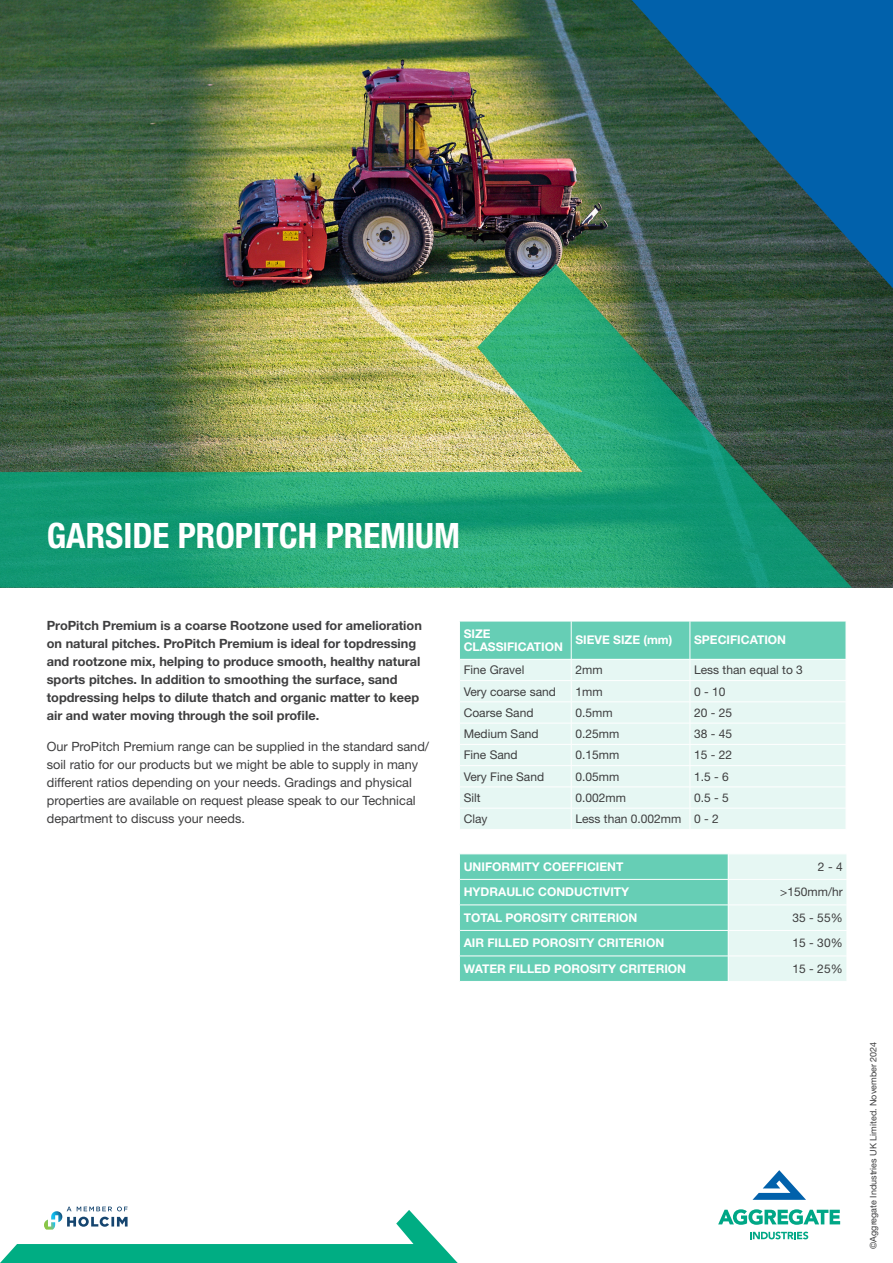
<style>
.page{position:relative;width:893px;height:1263px;background:#fff}
.page>*{position:absolute;margin:0;border:0;box-sizing:border-box;transform-origin:0 0}
.t1{font:700 condensed 35.1px "Helvetica Neue LT Std";color:#fff}
.t2{font:700 12.75px/18px "Helvetica Neue LT Std";color:#3e3e3f}
.t3{font:12.75px/18px "Helvetica Neue LT Std";color:#3e3e3f}
.Table_Body_Copy{font:12px "Helvetica Neue LT Std";color:#3e3e3f}
.t4{font:700 12px/13.5px "Helvetica Neue LT Std";color:#fff}
.t5{font:9px "Helvetica Neue LT Std";color:#3e3e3f}
</style>
<div class="page">
<svg style="left:752px;top:1170px;width:54px;height:30px"></svg>
<svg style="left:718px;top:1209px;width:122px;height:16px"></svg>
<svg style="left:750px;top:1231px;width:58px;height:8px"></svg>
<svg style="left:0;top:1206px;width:458px;height:57px"></svg>
<svg style="left:459px;top:621px;width:387px;height:208px;background:#d0f0e8"></svg>
<svg style="left:459px;top:854px;width:388px;height:127px;background:#92dcca"></svg>
<img style="left:0;top:0;width:893px;height:588px">
<img style="left:0;top:264px;width:852px;height:324px">
<svg style="left:632px;top:0;width:261px;height:288px;background:#1c5874"></svg>
<p class="t1" style="left:47px;top:514px;width:415px">GARSIDE PROPITCH PREMIUM</p>
<p class="t2" style="left:47px;top:616px;width:377px">ProPitch Premium is a coarse Rootzone used for amelioration on natural pitches. ProPitch Premium is ideal for topdressing and rootzone mix, helping to produce smooth, healthy natural sports pitches. In addition to smoothing the surface, sand topdressing helps to dilute thatch and organic matter to keep air and water moving through the soil profile.</p>
<p class="t3" style="left:47px;top:737px;width:384px">Our ProPitch Premium range can be supplied in the standard sand/ soil ratio for our products but we might be able to supply in many different ratios depending on your needs. Gradings and physical properties are available on request please speak to our Technical department to discuss your needs.</p>
<p class="t4" style="left:464px;top:626px;width:101px">SIZE<br>CLASSIFICATION</p>
<p class="t4" style="left:575px;top:633px;width:98px">SIEVE SIZE (mm)</p>
<p class="t4" style="left:694px;top:633px;width:93px">SPECIFICATION</p>
<p class="Table_Body_Copy" style="left:464px;top:663px;width:62px">Fine Gravel</p>
<p class="Table_Body_Copy" style="left:575px;top:663px;width:29px">2mm</p>
<p class="Table_Body_Copy" style="left:694px;top:663px;width:110px">Less than equal to 3</p>
<p class="Table_Body_Copy" style="left:464px;top:684px;width:94px">Very coarse sand</p>
<p class="Table_Body_Copy" style="left:575px;top:684px;width:29px">1mm</p>
<p class="Table_Body_Copy" style="left:694px;top:684px;width:33px">0 - 10</p>
<p class="Table_Body_Copy" style="left:464px;top:705px;width:71px">Coarse Sand</p>
<p class="Table_Body_Copy" style="left:575px;top:705px;width:39px">0.5mm</p>
<p class="Table_Body_Copy" style="left:694px;top:705px;width:40px">20 - 25</p>
<p class="Table_Body_Copy" style="left:464px;top:727px;width:76px">Medium Sand</p>
<p class="Table_Body_Copy" style="left:575px;top:727px;width:45px">0.25mm</p>
<p class="Table_Body_Copy" style="left:694px;top:727px;width:40px">38 - 45</p>
<p class="Table_Body_Copy" style="left:464px;top:748px;width:56px">Fine Sand</p>
<p class="Table_Body_Copy" style="left:575px;top:748px;width:45px">0.15mm</p>
<p class="Table_Body_Copy" style="left:694px;top:748px;width:40px">15 - 22</p>
<p class="Table_Body_Copy" style="left:464px;top:769px;width:82px">Very Fine Sand</p>
<p class="Table_Body_Copy" style="left:575px;top:769px;width:45px">0.05mm</p>
<p class="Table_Body_Copy" style="left:694px;top:769px;width:36px">1.5 - 6</p>
<p class="Table_Body_Copy" style="left:464px;top:790px;width:18px">Silt</p>
<p class="Table_Body_Copy" style="left:575px;top:790px;width:52px">0.002mm</p>
<p class="Table_Body_Copy" style="left:694px;top:790px;width:36px">0.5 - 5</p>
<p class="Table_Body_Copy" style="left:464px;top:812px;width:25px">Clay</p>
<p class="Table_Body_Copy" style="left:575px;top:812px;width:107px">Less than 0.002mm</p>
<p class="Table_Body_Copy" style="left:694px;top:812px;width:26px">0 - 2</p>
<p class="t4" style="left:464px;top:860px;width:161px">UNIFORMITY COEFFICIENT</p>
<p class="Table_Body_Copy" style="left:818px;top:859px;width:26px">2 - 4</p>
<p class="t4" style="left:464px;top:885px;width:167px">HYDRAULIC CONDUCTIVITY</p>
<p class="Table_Body_Copy" style="left:780px;top:885px;width:64px">&gt;150mm/hr</p>
<p class="t4" style="left:464px;top:911px;width:175px">TOTAL POROSITY CRITERION</p>
<p class="Table_Body_Copy" style="left:793px;top:910px;width:52px">35 - 55%</p>
<p class="t4" style="left:464px;top:936px;width:202px">AIR FILLED POROSITY CRITERION</p>
<p class="Table_Body_Copy" style="left:793px;top:936px;width:52px">15 - 30%</p>
<p class="t4" style="left:464px;top:962px;width:224px">WATER FILLED POROSITY CRITERION</p>
<p class="Table_Body_Copy" style="left:793px;top:961px;width:52px">15 - 25%</p>
<p class="t5" style="left:868px;top:1249px;width:209px;rotate:-90deg">©Aggregate Industries UK Limited. November 2024</p>
</div>
